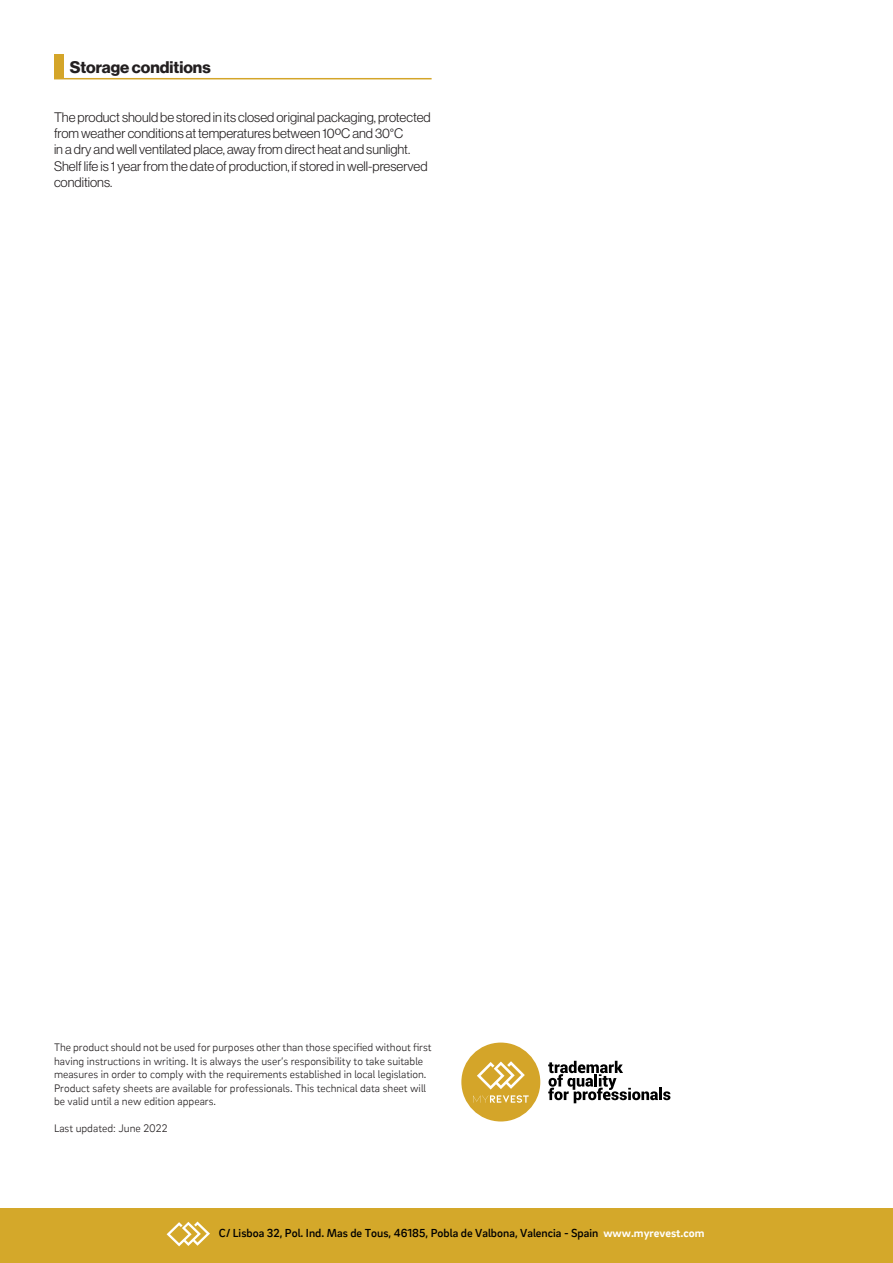
<style>
.page{position:relative;width:893px;height:1263px;background:#fff}
.page>*{position:absolute;margin:0;border:0;box-sizing:border-box;transform-origin:0 0}
.t1{font:16.5px "N Haas Grotesk DS Pro 75 Bd";color:#231f20}
.t2{font:13.5px/16.2px "N Haas Grotesk DS Pro 45 Lt";color:#231f20}
.t3{font:500 12px "Brix Sans";color:#000001}
.t4{font:300 11.25px "Brix Sans";color:#231f20}
.s1{font-weight:700;color:#fff}
</style>
<div class="page">
<div style="left:0;top:1209px;width:893px;height:54px;background:#d4a82a"></div>
<svg style="left:167px;top:1221px;width:43px;height:25px"></svg>
<div style="left:54px;top:54px;width:10px;height:25px;background:#d4a529"></div>
<hr style="left:64px;top:78px;width:368px;height:1px;background:#d4a529">
<div style="left:461px;top:1042px;width:79px;height:79px;background:#d4a529;border-radius:50%"></div>
<svg style="left:473px;top:1095px;width:56px;height:8px"></svg>
<svg style="left:477px;top:1061px;width:48px;height:28px"></svg>
<svg style="left:548px;top:1061px;width:122px;height:42px"></svg>
<p class="t1" style="left:70px;top:57px;width:142px">Storage conditions</p>
<p class="t2" style="left:54px;top:109px;width:378px">The product should be stored in its closed original packaging, protected from weather conditions at temperatures between 10ºC and 30°C<br>in a dry and well ventilated place, away from direct heat and sunlight.<br>Shelf life is 1 year from the date of production, if stored in well-preserved conditions.</p>
<p class="t4" style="left:54px;top:1040px;width:379px">The product should not be used for purposes other than those specified without first</p>
<p class="t4" style="left:54px;top:1053px;width:371px">having instructions in writing. It is always the user’s responsibility to take suitable</p>
<p class="t4" style="left:54px;top:1067px;width:374px">measures in order to comply with the requirements established in local legislation.</p>
<p class="t4" style="left:54px;top:1080px;width:374px">Product safety sheets are available for professionals. This technical data sheet will</p>
<p class="t4" style="left:54px;top:1094px;width:164px">be valid until a new edition appears.</p>
<p class="t4" style="left:54px;top:1121px;width:115px">Last updated: June 2022</p>
<p class="t3" style="left:219px;top:1225px;width:487px">C/ Lisboa 32, Pol. Ind. Mas de Tous, 46185, Pobla de Valbona, Valencia - Spain <span class="s1">www.myrevest.com</span></p>
</div>
